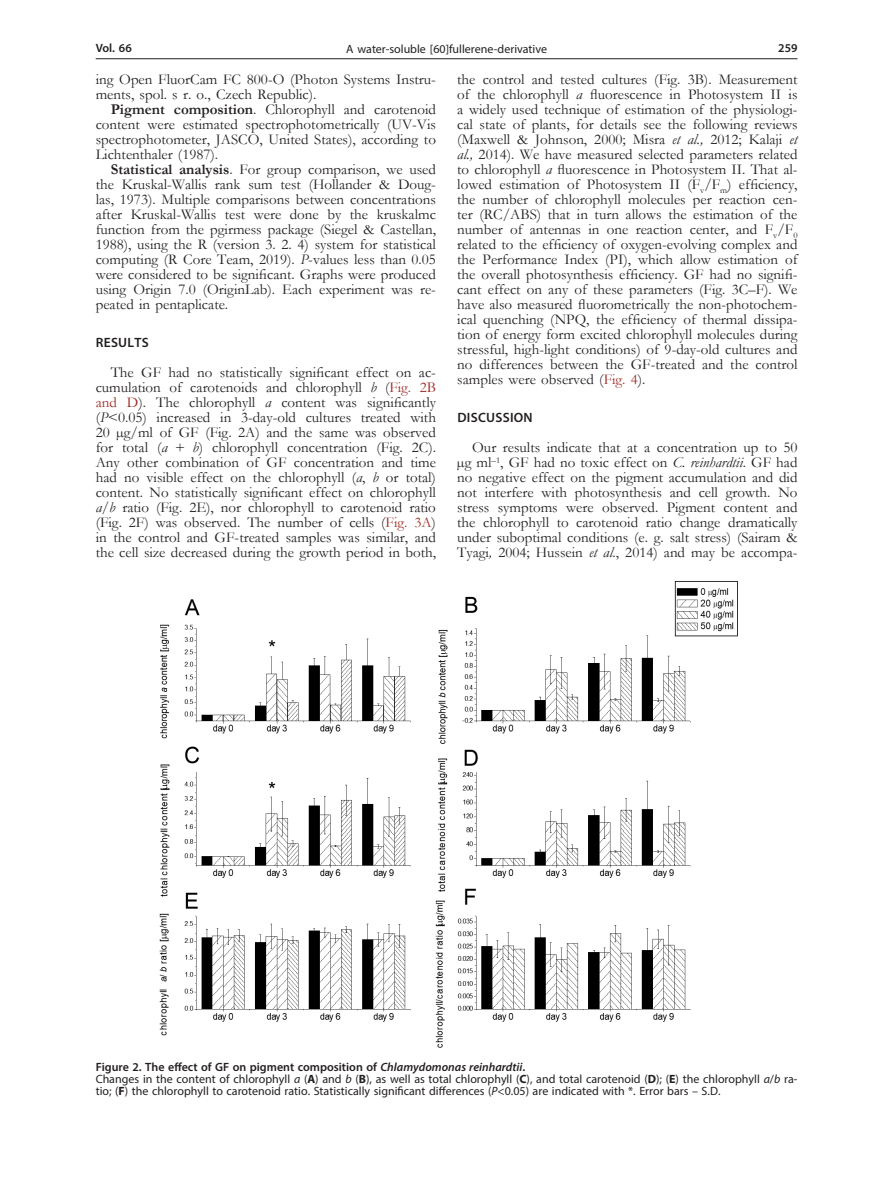
<style>
.page{position:relative;width:872px;height:1191px;background:#fff}
.page>*{position:absolute;margin:0;border:0;box-sizing:border-box;transform-origin:0 0}
.Body_tekst{font:15px/15px "Garamond";color:#231f20;text-align:justify}
.Tytul_1{font:600 13.5px "Myriad Pro";letter-spacing:.02em;color:#231f20}
.Figure_1{font:12px/12px "Myriad Pro";color:#231f20}
.Figure{font:600 12px "Myriad Pro";color:#231f20}
.s1{font-weight:700}
.s2{font-style:italic}
.s3{color:#9f2d26}
</style>
<div class="page">
<hr style="left:96px;top:58px;width:701px;height:1px;background:#231f20">
<img style="left:159px;top:581px;width:579px;height:467px">
<p class="Figure" style="left:96px;top:41px;width:38px">Vol. 66</p>
<p class="Figure_1" style="left:346px;top:43px;width:202px">A water-soluble [60]fullerene-derivative</p>
<p class="Figure" style="left:778px;top:41px;width:21px">259</p>
<p class="Body_tekst" style="left:96px;top:72px;width:342px">ing Open FluorCam FC 800-O (Photon Systems Instru&shy;ments, spol. s r. o., Czech Republic).</p>
<p class="Body_tekst" style="left:96px;top:102px;width:342px;text-indent:15px"><span class="s1">Pigment composition</span>. Chlorophyll and carotenoid content were estimated spectrophotometrically (UV-Vis spectrophotometer, JASCO, United States), according to Lichtenthaler (1987).</p>
<p class="Body_tekst" style="left:96px;top:162px;width:342px;text-indent:15px"><span class="s1">Statistical analysis</span>. For group comparison, we used the Kruskal-Wallis rank sum test (Hollander &amp; Doug&shy;las, 1973). Multiple comparisons between concentrations after Kruskal-Wallis test were done by the kruskalmc function from the pgirmess package (Siegel &amp; Castellan, 1988), using the R (version 3. 2. 4) system for statistical computing (R Core Team, 2019). <span class="s2">P</span>-values less than 0.05 were considered to be significant. Graphs were produced using Origin 7.0 (OriginLab). Each experiment was re&shy;peated in pentaplicate.</p>
<p class="Tytul_1" style="left:96px;top:334px;width:55px">RESULTS</p>
<p class="Body_tekst" style="left:96px;top:364px;width:342px;text-indent:15px">The GF had no statistically significant effect on ac&shy;cumulation of carotenoids and chlorophyll <span class="s2">b</span> (<span class="s3">Fig. 2B and D</span>). The chlorophyll <span class="s2">a</span> content was significantly (<span class="s2">P</span>&lt;0.05) increased in 3-day-old cultures treated with 20 µg/ml of GF (Fig. 2A) and the same was observed for total (<span class="s2">a</span> + <span class="s2">b</span>) chlorophyll concentration (Fig. 2C).<br>Any other combination of GF concentration and time had no visible effect on the chlorophyll (<span class="s2">a</span>, <span class="s2">b</span> or total) content. No statistically significant effect on chlorophyll <span class="s2">a</span>/<span class="s2">b</span> ratio (Fig. 2E), nor chlorophyll to carotenoid ratio (Fig. 2F) was observed. The number of cells (<span class="s3">Fig. 3A</span>) in the control and GF-treated samples was similar, and the cell size decreased during the growth period in both,</p>
<p class="Body_tekst" style="left:457px;top:72px;width:342px">the control and tested cultures (Fig. 3B). Measurement of the chlorophyll <span class="s2">a</span> fluorescence in Photosystem II is a widely used technique of estimation of the physiologi&shy;cal state of plants, for details see the following reviews (Maxwell &amp; Johnson, 2000; Misra <span class="s2">et al.,</span> 2012; Kalaji <span class="s2">et al.,</span> 2014). We have measured selected parameters related to chlorophyll <span class="s2">a</span> fluorescence in Photosystem II. That al&shy;lowed estimation of Photosystem II (F<sub>v</sub>/F<sub>m</sub>) efficiency, the number of chlorophyll molecules per reaction cen&shy;ter (RC/ABS) that in turn allows the estimation of the number of antennas in one reaction center, and F<sub>v</sub>/F<sub>0 </sub>related to the efficiency of oxygen-evolving complex and the Performance Index (PI), which allow estimation of the overall photosynthesis efficiency. GF had no signifi&shy;cant effect on any of these parameters (Fig. 3C–F). We have also measured fluorometrically the non-photochem&shy;ical quenching (NPQ, the efficiency of thermal dissipa&shy;tion of energy form excited chlorophyll molecules during stressful, high-light conditions) of 9-day-old cultures and no differences between the GF-treated and the control samples were observed (<span class="s3">Fig. 4</span>).</p>
<p class="Tytul_1" style="left:457px;top:409px;width:77px">DISCUSSION</p>
<p class="Body_tekst" style="left:457px;top:439px;width:342px;text-indent:15px">Our results indicate that at a concentration up to 50 µg ml<sup>–1</sup>, GF had no toxic effect on <span class="s2">C. reinhardtii</span>. GF had no negative effect on the pigment accumulation and did not interfere with photosynthesis and cell growth. No stress symptoms were observed. Pigment content and the chlorophyll to carotenoid ratio change dramatically under suboptimal conditions (e. g. salt stress) (Sairam &amp; Tyagi<span class="s2">,</span> 2004; Hussein <span class="s2">et al</span>., 2014) and may be accompa-</p>
<p class="Figure" style="left:96px;top:1059px;width:431px">Figure 2. The effect of GF on pigment composition of <span class="s2">Chlamydomonas reinhardtii</span>.</p>
<p class="Figure_1" style="left:96px;top:1073px;width:703px">Changes in the content of chlorophyll <span class="s2">a</span> (<span class="s1">A</span>) and <span class="s2">b</span> (<span class="s1">B</span>), as well as total chlorophyll (<span class="s1">C</span>), and total carotenoid (<span class="s1">D</span>); (<span class="s1">E</span>) the chlorophyll <span class="s2">a</span>/<span class="s2">b</span> ra&shy;tio; (<span class="s1">F</span>) the chlorophyll to carotenoid ratio. Statistically significant differences (<span class="s2">P</span>&lt;0.05) are indicated with *. Error bars – S.D.</p>
</div>
